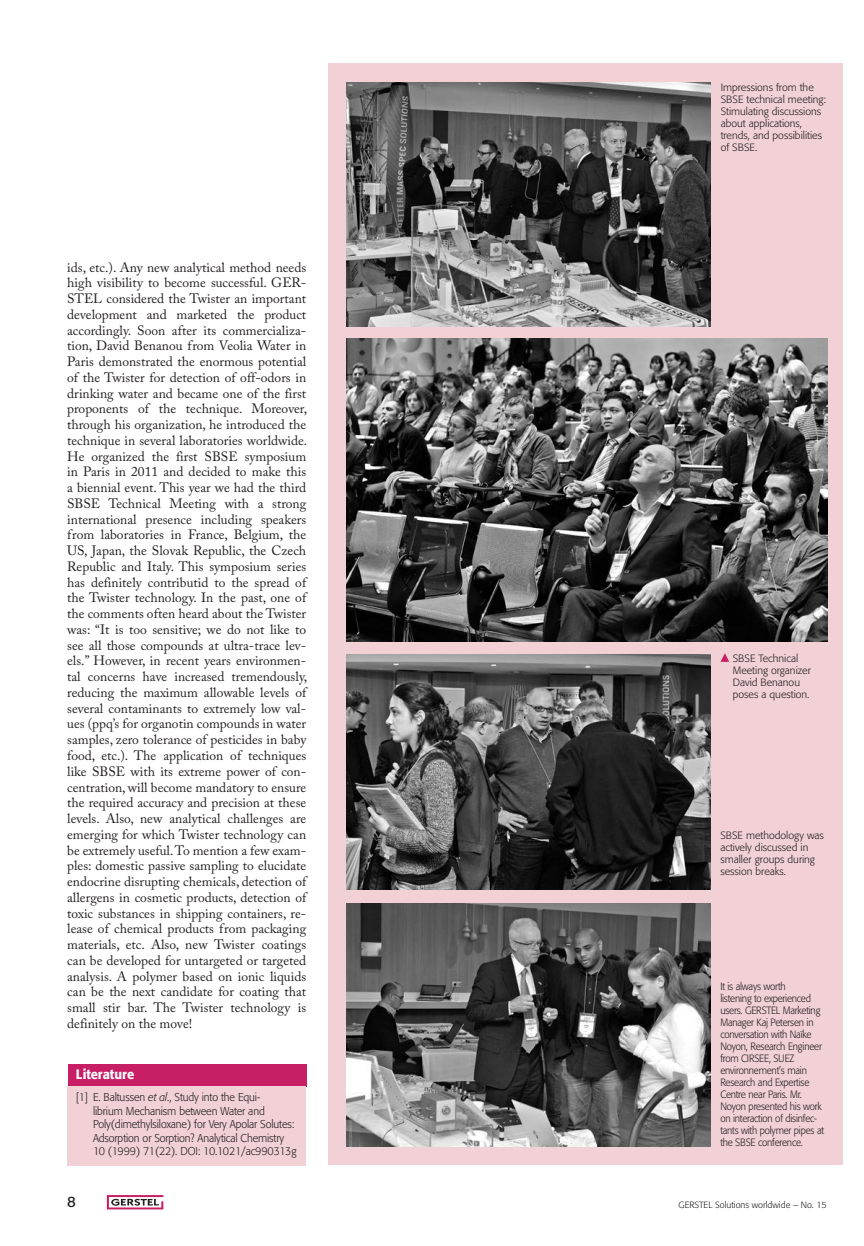
<style>
.page{position:relative;width:864px;height:1246px;background:#fff}
.page>*{position:absolute;margin:0;border:0;box-sizing:border-box;transform-origin:0 0}
.t1{font:15px "Formata";color:#231f20}
.t2{font:13.5px/15.8px "Adobe Caslon Pro";color:#231f20;text-align:justify}
.t3{font:500 13.5px "Formata";color:#fff;scale:.95 1}
.t4{font:300 11.25px/13.5px "Formata";letter-spacing:-.01em;color:#231f20;scale:.95 1}
.t5{font:300 10.5px/12px "Formata";letter-spacing:-.02em;color:#231f20;scale:.92 1}
.t6{font:300 10.5px/12px "Formata";color:#231f20}
.t7{font:300 9px "Formata";color:#231f20}
.s1{font-style:italic}
</style>
<div class="page">
<div style="left:327px;top:64px;width:515px;height:1101px;background:#f1d1d5"></div>
<img style="left:346px;top:654px;width:364px;height:235px">
<img style="left:346px;top:339px;width:480px;height:303px">
<div style="left:68px;top:1064px;width:238px;height:22px;background:#c71e66"></div>
<div style="left:67px;top:1086px;width:238px;height:80px;background:#f1d1d5"></div>
<img style="left:346px;top:82px;width:364px;height:245px">
<img style="left:346px;top:903px;width:364px;height:243px">
<svg style="left:720px;top:653px;width:8px;height:9px"></svg>
<svg style="left:107px;top:1195px;width:56px;height:14px"></svg>
<p class="t2" style="left:67px;top:259px;width:241px">ids, etc.). Any new analytical method needs high visibility to become successful. GER-STEL considered the Twister an important development and marketed the product accordingly. Soon after its commercializa&shy;tion, David Benanou from Veolia Water in Paris demonstrated the enormous potential of the Twister for detection of off-odors in drinking water and became one of the first proponents of the technique. Moreover, through his organization, he introduced the technique in several laboratories worldwide.<br>He organized the first SBSE symposium in Paris in 2011 and decided to make this a biennial event. This year we had the third SBSE Technical Meeting with a strong international presence including speakers from laboratories in France, Belgium, the US, Japan, the Slovak Republic, the Czech Republic and Italy. This symposium series has definitely contributid to the spread of the Twister technology. In the past, one of the comments often heard about the Twister was: “It is too sensitive; we do not like to see all those compounds at ultra-trace lev&shy;els.” However, in recent years environmen&shy;tal concerns have increased tremendously, reducing the maximum allowable levels of several contaminants to extremely low val&shy;ues (ppq’s for organotin compounds in water samples, zero tolerance of pesticides in baby food, etc.). The application of techniques like SBSE with its extreme power of con&shy;centration, will become mandatory to ensure the required accuracy and precision at these levels. Also, new analytical challenges are emerging for which Twister technology can be extremely useful. To mention a few exam&shy;ples: domestic passive sampling to elucidate endocrine disrupting chemicals, detection of allergens in cosmetic products, detection of toxic substances in shipping containers, re&shy;lease of chemical products from packaging materials, etc. Also, new Twister coatings can be developed for untargeted or targeted analysis. A polymer based on ionic liquids can be the next candidate for coating that small stir bar. The Twister technology is definitely on the move!</p>
<p class="t3" style="left:76px;top:1066px;width:63px">Literature</p>
<p class="t4" style="left:93px;top:1091px;width:216px;text-indent:-17px">[1] E. Baltussen <span class="s1">et al</span>., Study into the Equi-<br>librium Mechanism between Water and Poly(dimethylsiloxane) for Very Apolar Solutes:<br>Adsorption or Sorption? Analytical Chemistry 10 (1999) 71(22). DOI: 10.1021/ac990313g</p>
<p class="t6" style="left:720px;top:81px;width:107px">Impressions from the<br>SBSE technical meeting:<br>Stimulating discussions about applications, trends, and possibilities of SBSE.</p>
<p class="t6" style="left:732px;top:652px;width:79px">SBSE Technical<br>Meeting organizer<br>David Benanou poses a question.</p>
<p class="t6" style="left:720px;top:829px;width:105px">SBSE methodology was actively discussed in smaller groups during session breaks.</p>
<p class="t5" style="left:720px;top:980px;width:114px">It is always worth<br>listening to experienced users. GERSTEL Marketing<br>Manager Kaj Petersen in conversation with Naïke<br>Noyon, Research Engineer from CIRSEE, SUEZ environnement’s main<br>Research and Expertise<br>Centre near Paris. Mr.<br>Noyon presented his work on interaction of disinfec&shy;tants with polymer pipes at the SBSE conference.</p>
<p class="t1" style="left:67px;top:1193px;width:10px">8</p>
<p class="t7" style="left:678px;top:1199px;width:149px">GERSTEL Solutions worldwide – No. 15</p>
</div>
